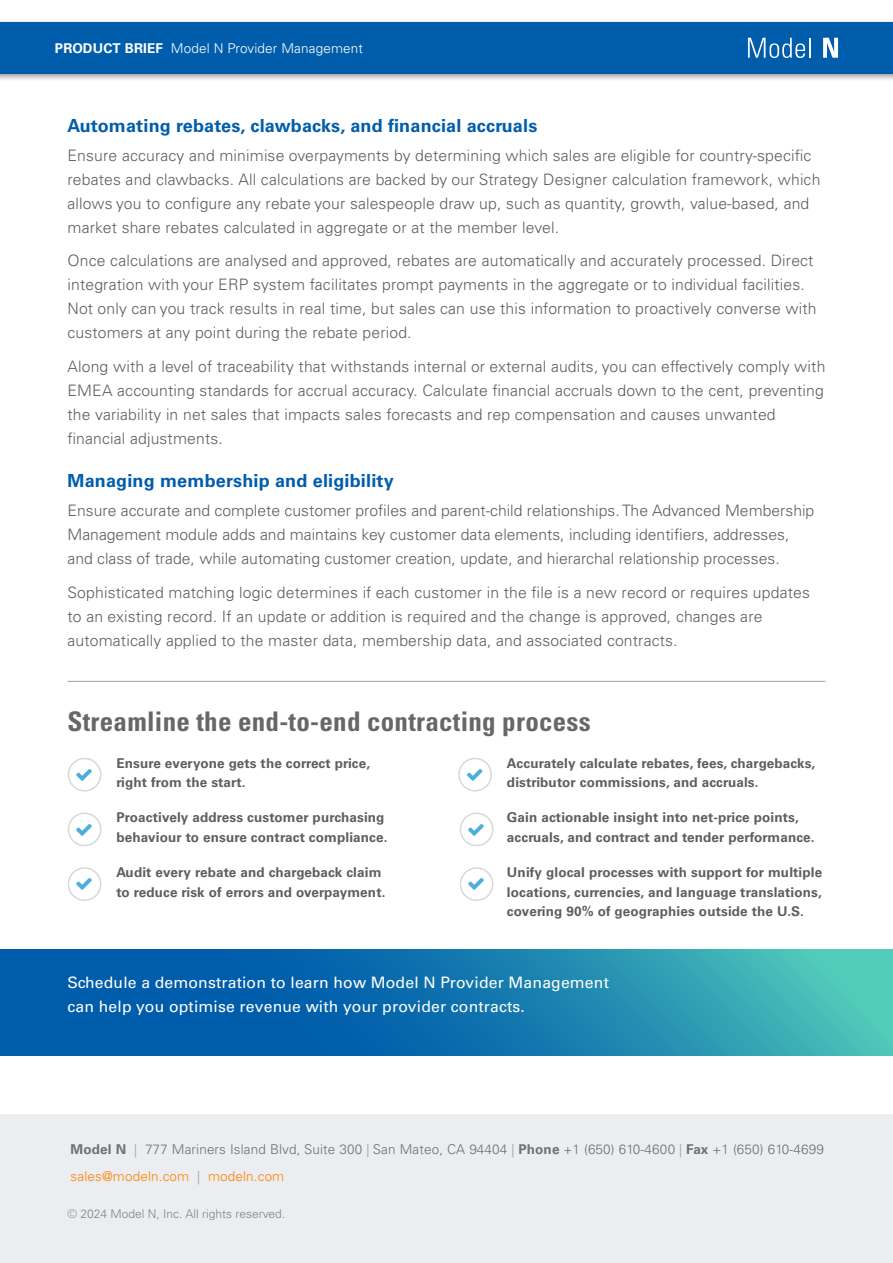
<style>
.page{position:relative;width:893px;height:1263px;background:#fff}
.page>*{position:absolute;margin:0;border:0;box-sizing:border-box;transform-origin:0 0}
.t1{font:700 condensed 27px "Univers LT Pro";letter-spacing:.01em;color:#676767}
.t2{font:700 18px "Univers LT Pro 65";letter-spacing:.01em;color:#005dab}
.Body{font:300 15.75px/24px "Univers LT Pro 45";letter-spacing:.01em;color:#5e5e5e}
.Body__white{font:15.75px/24px "Univers LT Pro 55 Roman";letter-spacing:.01em;color:#fff}
.Small_body{font:700 13.5px/19.5px "Univers LT Pro 65";letter-spacing:.01em;color:#5e5e5e}
.t3{font:300 13.5px/26.2px "Univers LT Pro 45";letter-spacing:.01em;color:#707070}
.t4{font:300 13.5px "Univers LT Pro 45";letter-spacing:.01em;color:#fff}
.t5{font:300 12px "Univers LT Pro 45";color:#8d8d8d}
.s1{font-family:"Univers LT Pro 65";font-weight:700}
.s2{color:#a0a0a0}
.s3{color:#ff8300}
</style>
<div class="page">
<div style="left:0;top:1114px;width:893px;height:149px;background:#ebedf0"></div>
<div style="left:0;top:19px;width:893px;height:63px;background:#000;opacity:.4"></div>
<div style="left:0;top:22px;width:893px;height:52px;background:#005dab"></div>
<svg style="left:748px;top:38px;width:57px;height:20px"></svg>
<hr style="left:809px;top:38px;width:2px;height:20px;background:#fff">
<svg style="left:823px;top:38px;width:15px;height:20px"></svg>
<svg style="left:0;top:949px;width:893px;height:106px;background:#187eaf"></svg>
<div style="left:460px;top:812px;width:33px;height:34px;border:2px solid #d8d8d8;border-radius:50%"></div>
<div style="left:68px;top:812px;width:33px;height:34px;border:2px solid #d8d8d8;border-radius:50%"></div>
<div style="left:68px;top:867px;width:33px;height:34px;border:2px solid #d8d8d8;border-radius:50%"></div>
<div style="left:460px;top:867px;width:33px;height:34px;border:2px solid #d8d8d8;border-radius:50%"></div>
<div style="left:458px;top:758px;width:34px;height:33px;border:2px solid #d8d8d8;border-radius:50%"></div>
<div style="left:68px;top:758px;width:33px;height:33px;border:2px solid #d8d8d8;border-radius:50%"></div>
<hr style="left:68px;top:681px;width:757px;height:1px;background:#a0a0a0">
<p class="t4" style="left:55px;top:39px;width:309px"><span class="s1">PRODUCT BRIEF</span> Model N Provider Management</p>
<h3 class="t2" style="left:68px;top:113px;width:471px">Automating rebates, clawbacks, and financial accruals</h3>
<p class="Body" style="left:68px;top:143px;width:754px">Ensure accuracy and minimise overpayments by determining which sales are eligible for country-specific rebates and clawbacks. All calculations are backed by our Strategy Designer calculation framework, which allows you to configure any rebate your salespeople draw up, such as quantity, growth, value-based, and market share rebates calculated in aggregate or at the member level.</p>
<p class="Body" style="left:68px;top:248px;width:751px">Once calculations are analysed and approved, rebates are automatically and accurately processed. Direct integration with your ERP system facilitates prompt payments in the aggregate or to individual facilities.<br>Not only can you track results in real time, but sales can use this information to proactively converse with customers at any point during the rebate period.</p>
<p class="Body" style="left:68px;top:354px;width:759px">Along with a level of traceability that withstands internal or external audits, you can effectively comply with EMEA accounting standards for accrual accuracy. Calculate financial accruals down to the cent, preventing the variability in net sales that impacts sales forecasts and rep compensation and causes unwanted financial adjustments.</p>
<h3 class="t2" style="left:68px;top:468px;width:328px">Managing membership and eligibility</h3>
<p class="Body" style="left:68px;top:498px;width:748px">Ensure accurate and complete customer profiles and parent-child relationships. The Advanced Membership<br>Management module adds and maintains key customer data elements, including identifiers, addresses, and class of trade, while automating customer creation, update, and hierarchal relationship processes.</p>
<p class="Body" style="left:68px;top:580px;width:744px">Sophisticated matching logic determines if each customer in the file is a new record or requires updates to an existing record. If an update or addition is required and the change is approved, changes are automatically applied to the master data, membership data, and associated contracts.</p>
<h2 class="t1" style="left:68px;top:705px;width:525px">Streamline the end-to-end contracting process</h2>
<p class="Small_body" style="left:116px;top:752px;width:255px">Ensure everyone gets the correct price, right from the start.</p>
<p class="Small_body" style="left:116px;top:807px;width:273px">Proactively address customer purchasing behaviour to ensure contract compliance.</p>
<p class="Small_body" style="left:116px;top:862px;width:271px">Audit every rebate and chargeback claim to reduce risk of errors and overpayment.</p>
<p class="Small_body" style="left:507px;top:752px;width:310px">Accurately calculate rebates, fees, chargebacks, distributor commissions, and accruals.</p>
<p class="Small_body" style="left:507px;top:807px;width:309px">Gain actionable insight into net-price points, accruals, and contract and tender performance.</p>
<p class="Small_body" style="left:507px;top:862px;width:317px;text-align:justify">Unify glocal processes with support for multiple locations, currencies, and language translations, covering 90% of geographies outside the U.S.</p>
<p class="Body__white" style="left:67px;top:970px;width:543px">Schedule a demonstration to learn how Model N Provider Management can help you optimise revenue with your provider contracts.</p>
<p class="t3" style="left:71px;top:1136px;width:755px"><span class="s1">Model N</span> <span class="s2">|</span> 777 Mariners Island Blvd, Suite 300 <span class="s2">|</span> San Mateo, CA 94404 <span class="s2">|</span> <span class="s1">Phone</span> +1 (650) 610-4600 <span class="s2">|</span> <span class="s1">Fax</span> +1 (650) 610-4699 <span class="s3">sales@modeln.com</span> <span class="s2">|</span> <span class="s3">modeln.com</span></p>
<p class="t5" style="left:68px;top:1205px;width:219px">© 2024 Model N, Inc. All rights reserved.</p>
</div>
